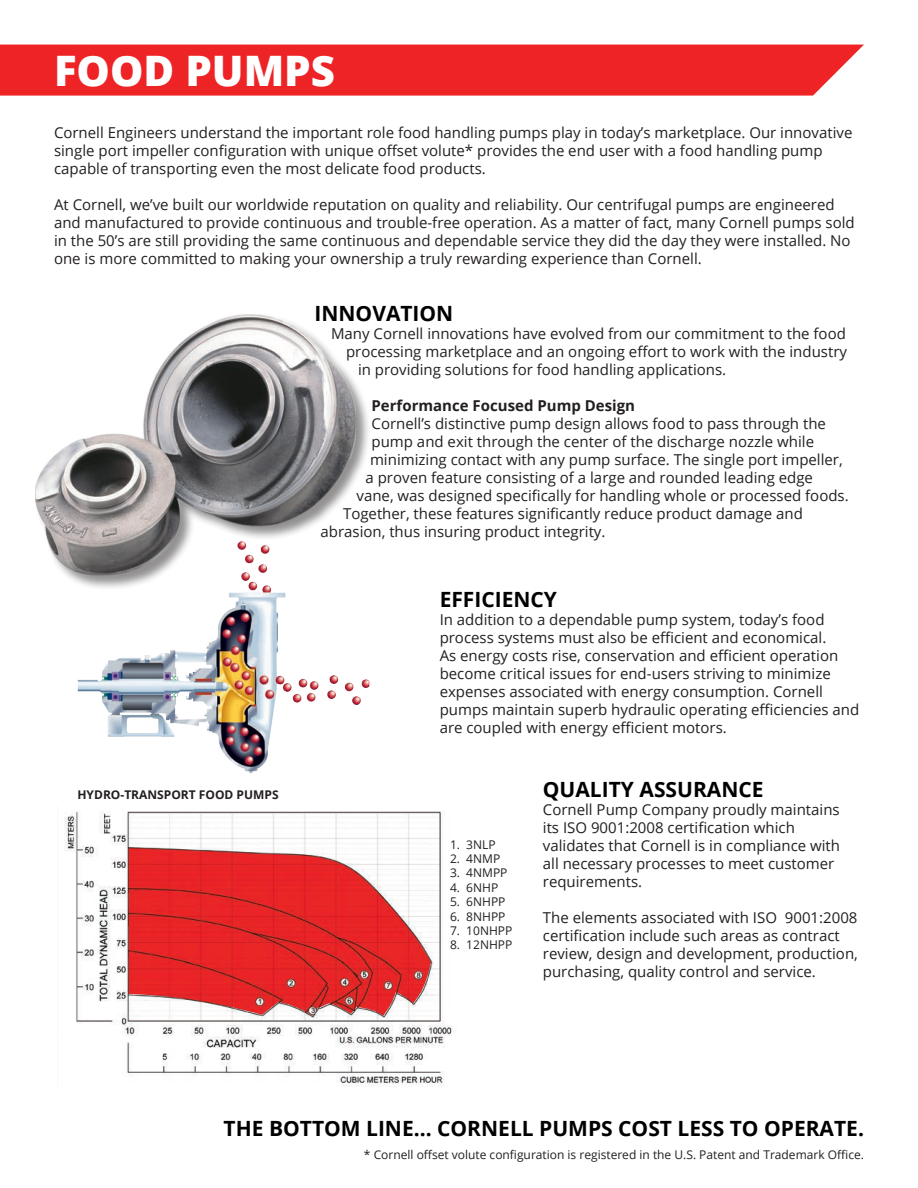
<style>
.page{position:relative;width:918px;height:1188px;background:#fff}
.page>*{position:absolute;margin:0;border:0;box-sizing:border-box;transform-origin:0 0}
._28pt_-_XBOLD_-_WHIT{font:800 42px "Open Sans";color:#fff}
._14pt_-_BOLD_-_ALL_C{font:700 21px "Open Sans";color:#000}
.t1{font:15px/18px "Open Sans";color:#231f20}
.t2{font:700 15px "Open Sans";color:#231f20}
.t3{font:12px "Open Sans";color:#231f20}
._8pt_-_BOLD_-_ALL_CA{font:700 12px "Open Sans";color:#231f20}
</style>
<div class="page">
<img style="left:35px;top:314px;width:274px;height:261px">
<img style="left:64px;top:811px;width:388px;height:275px">
<img style="left:128px;top:848px;width:303px;height:155px">
<img style="left:336px;top:937px;width:65px;height:79px">
<img style="left:128px;top:889px;width:244px;height:125px">
<img style="left:332px;top:1008px;width:25px;height:2px">
<img style="left:327px;top:933px;width:34px;height:75px">
<img style="left:304px;top:983px;width:24px;height:33px">
<img style="left:128px;top:913px;width:199px;height:99px">
<img style="left:128px;top:950px;width:154px;height:65px">
<img style="left:78px;top:541px;width:193px;height:196px">
<div style="left:0;top:45px;width:864px;height:51px;background:#ee2326"></div>
<p class="_28pt_-_XBOLD_-_WHIT" style="left:54px;top:39px;width:283px">FOOD PUMPS</p>
<p class="t1" style="left:54px;top:124px;width:800px">Cornell Engineers understand the important role food handling pumps play in today’s marketplace. Our innovative single port impeller configuration with unique offset volute* provides the end user with a food handling pump capable of transporting even the most delicate food products.</p>
<p class="t1" style="left:54px;top:196px;width:802px">At Cornell, we’ve built our worldwide reputation on quality and reliability. Our centrifugal pumps are engineered and manufactured to provide continuous and trouble-free operation. As a matter of fact, many Cornell pumps sold in the 50’s are still providing the same continuous and dependable service they did the day they were installed. No one is more committed to making your ownership a truly rewarding experience than Cornell.</p>
<p class="_14pt_-_BOLD_-_ALL_C" style="left:315px;top:298px;width:140px">INNOVATION</p>
<p class="t1" style="left:331px;top:324px;width:516px">Many Cornell innovations have evolved from our commitment to the food</p>
<p class="t1" style="left:346px;top:342px;width:502px">processing marketplace and an ongoing effort to work with the industry</p>
<p class="t1" style="left:358px;top:360px;width:370px">in providing solutions for food handling applications.</p>
<p class="t2" style="left:372px;top:395px;width:265px">Performance Focused Pump Design</p>
<p class="t1" style="left:372px;top:414px;width:456px">Cornell’s distinctive pump design allows food to pass through the</p>
<p class="t1" style="left:372px;top:432px;width:444px">pump and exit through the center of the discharge nozzle while</p>
<p class="t1" style="left:370px;top:450px;width:474px">minimizing contact with any pump surface. The single port impeller,</p>
<p class="t1" style="left:366px;top:468px;width:449px">a proven feature consisting of a large and rounded leading edge</p>
<p class="t1" style="left:357px;top:486px;width:494px">vane, was designed specifically for handling whole or processed foods.</p>
<p class="t1" style="left:343px;top:504px;width:461px">Together, these features significantly reduce product damage and</p>
<p class="t1" style="left:321px;top:522px;width:286px">abrasion, thus insuring product integrity.</p>
<p class="_8pt_-_BOLD_-_ALL_CA" style="left:77px;top:787px;width:203px">HYDRO-TRANSPORT FOOD PUMPS</p>
<p class="_14pt_-_BOLD_-_ALL_C" style="left:440px;top:585px;width:119px">EFFICIENCY</p>
<p class="t1" style="left:440px;top:611px;width:421px">In addition to a dependable pump system, today’s food process systems must also be efficient and economical.<br>As energy costs rise, conservation and efficient operation become critical issues for end-users striving to minimize expenses associated with energy consumption. Cornell pumps maintain superb hydraulic operating efficiencies and are coupled with energy efficient motors.</p>
<p class="t3" style="left:450px;top:836px;width:47px">1. 3NLP</p>
<p class="t3" style="left:450px;top:850px;width:52px">2. 4NMP</p>
<p class="t3" style="left:450px;top:865px;width:59px">3. 4NMPP</p>
<p class="t3" style="left:450px;top:879px;width:50px">4. 6NHP</p>
<p class="t3" style="left:450px;top:894px;width:57px">5. 6NHPP</p>
<p class="t3" style="left:450px;top:908px;width:57px">6. 8NHPP</p>
<p class="t3" style="left:450px;top:922px;width:64px">7. 10NHPP</p>
<p class="t3" style="left:450px;top:937px;width:64px">8. 12NHPP</p>
<p class="_14pt_-_BOLD_-_ALL_C" style="left:543px;top:775px;width:222px">QUALITY ASSURANCE</p>
<p class="t1" style="left:543px;top:800px;width:299px">Cornell Pump Company proudly maintains its ISO 9001:2008 certification which validates that Cornell is in compliance with all necessary processes to meet customer requirements.</p>
<p class="t1" style="left:543px;top:908px;width:317px">The elements associated with ISO 9001:2008 certification include such areas as contract review, design and development, production, purchasing, quality control and service.</p>
<p class="_14pt_-_BOLD_-_ALL_C" style="left:224px;top:1114px;width:642px">THE BOTTOM LINE... CORNELL PUMPS COST LESS TO OPERATE.</p>
<p class="t3" style="left:364px;top:1147px;width:502px">* Cornell offset volute configuration is registered in the U.S. Patent and Trademark Office.</p>
</div>
